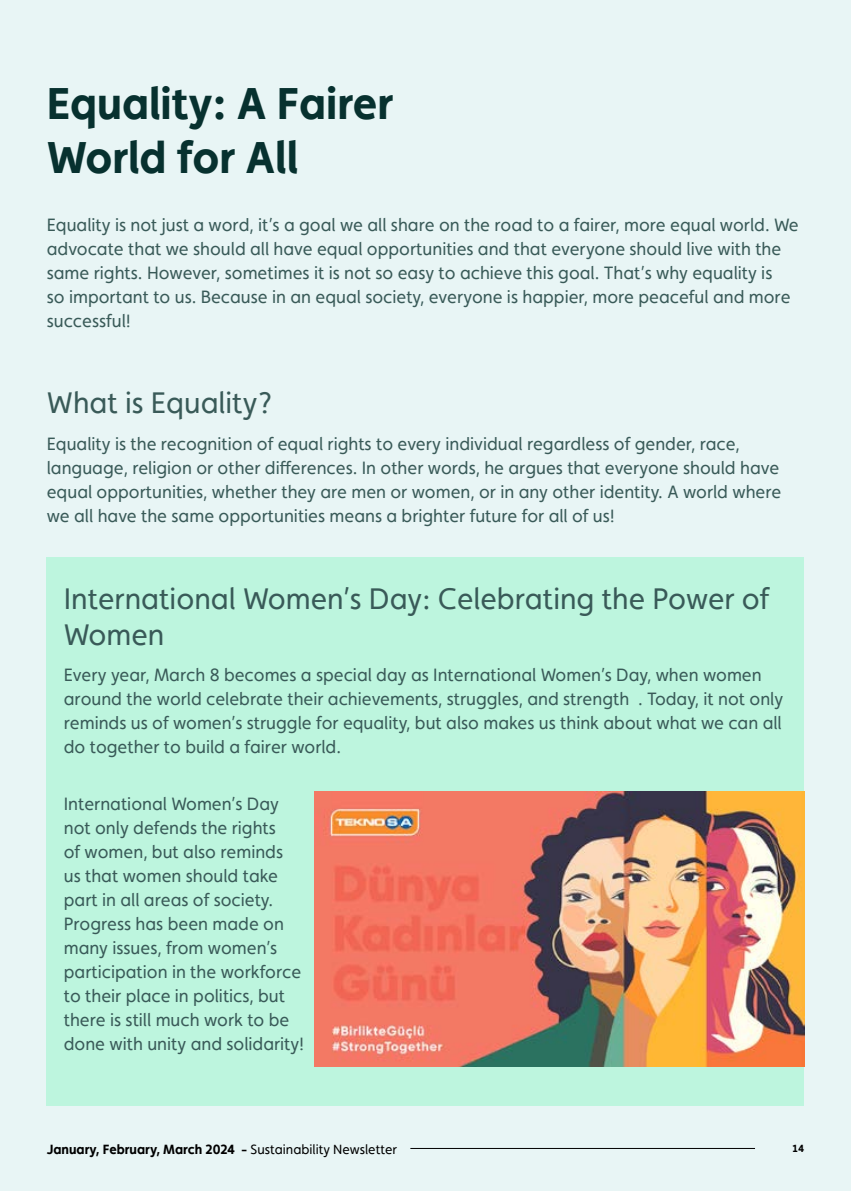
<style>
.page{position:relative;width:851px;height:1191px;background:#fff}
.page>*{position:absolute;margin:0;border:0;box-sizing:border-box;transform-origin:0 0}
.t1{font:700 45px/54px "Faricy New";color:#07312f}
.t2{font:30px/36px "Faricy New";color:#395a58}
.t3{font:18px/24px "Faricy New";color:#395a58}
.t4{font:700 13.5px "Faricy New";color:#000}
.t5{font:700 10.5px "Faricy New";color:#000}
.s1{font-weight:400}
</style>
<div class="page">
<div style="left:0;top:0;width:850px;height:1191px;background:#e8f5f5"></div>
<div style="left:47px;top:557px;width:757px;height:549px;background:#bdf5de"></div>
<hr style="left:410px;top:1148px;width:344px;height:1px;background:#000">
<img style="left:314px;top:791px;width:490px;height:275px">
<h1 class="t1" style="left:47px;top:76px;width:347px">Equality: A Fairer<br>World for All</h1>
<p class="t3" style="left:47px;top:212px;width:753px">Equality is not just a word, it’s a goal we all share on the road to a fairer, more equal world. We advocate that we should all have equal opportunities and that everyone should live with the same rights. However, sometimes it is not so easy to achieve this goal. That’s why equality is<br>so important to us. Because in an equal society, everyone is happier, more peaceful and more successful!</p>
<h2 class="t2" style="left:47px;top:385px;width:227px">What is Equality?</h2>
<p class="t3" style="left:47px;top:432px;width:736px">Equality is the recognition of equal rights to every individual regardless of gender, race, language, religion or other differences. In other words, he argues that everyone should have equal opportunities, whether they are men or women, or in any other identity. A world where we all have the same opportunities means a brighter future for all of us!</p>
<h2 class="t2" style="left:64px;top:580px;width:707px">International Women’s Day: Celebrating the Power of<br>Women</h2>
<p class="t3" style="left:64px;top:663px;width:720px">Every year, March 8 becomes a special day as International Women’s Day, when women around the world celebrate their achievements, struggles, and strength . Today, it not only reminds us of women’s struggle for equality, but also makes us think about what we can all do together to build a fairer world.</p>
<p class="t3" style="left:64px;top:791px;width:242px">International Women’s Day not only defends the rights<br>of women, but also reminds us that women should take part in all areas of society.<br>Progress has been made on many issues, from women’s participation in the workforce to their place in politics, but there is still much work to be done with unity and solidarity!</p>
<p class="t4" style="left:47px;top:1140px;width:351px">January, February, March 2024 - <span class="s1">Sustainability Newsletter</span></p>
<p class="t5" style="left:792px;top:1142px;width:13px">14</p>
</div>
